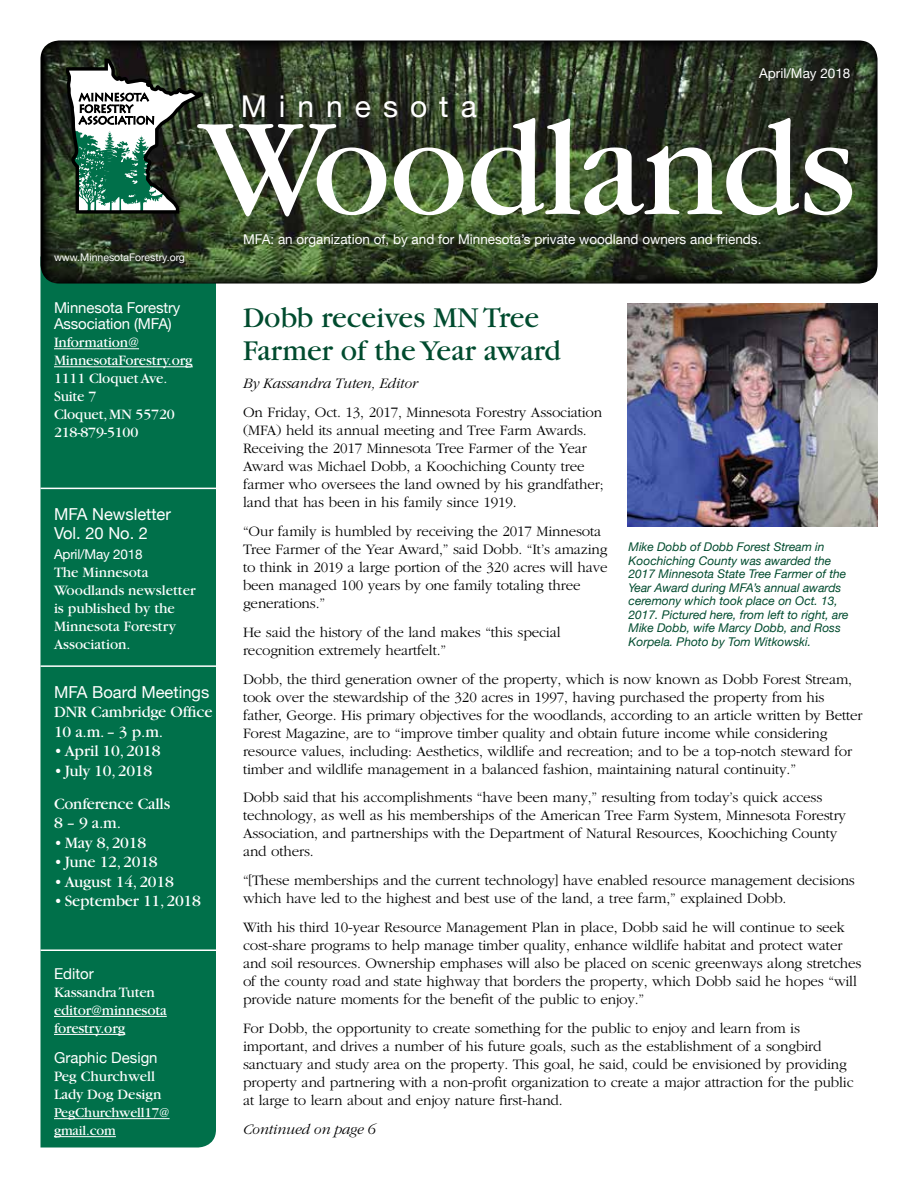
<style>
.page{position:relative;width:918px;height:1188px;background:#fff}
.page>*{position:absolute;margin:0;border:0;box-sizing:border-box;transform-origin:0 0}
.t1{font:144px "Garamond";letter-spacing:-.01em;color:#fff}
.t2{font:30px/33px "Garamond";color:#004b2e}
.t3{font:30px "Helvetica Neue";letter-spacing:.4em;color:#fff}
.t4{font:16.5px/19.5px "Garamond";letter-spacing:-.01em;color:#fff}
.t5{font:16.5px/19.5px "Helvetica Neue";color:#fff}
.t6{font:300 15px/18px "Garamond";letter-spacing:-.01em;color:#000}
.t7{font:15px/18px "Garamond";letter-spacing:-.01em;color:#fff}
.t8{font:15px/16.5px "Helvetica Neue";letter-spacing:-.01em;color:#fff}
.t9{font:italic 300 15px "Garamond";letter-spacing:-.01em;color:#000}
.t10{font:14.25px/18px "Garamond";letter-spacing:-.01em;color:#fff}
.t11{font:13.5px "Helvetica Neue";color:#fff}
.t12{font:italic 12px/13.5px "Helvetica Neue";color:#004b2e}
.t13{font:10.5px "Helvetica Neue";color:#fff}
</style>
<div class="page">
<div style="left:40px;top:269px;width:176px;height:879px;background:#00704a"></div>
<hr style="left:54px;top:348px;width:85px;height:1px;background:#fff">
<hr style="left:54px;top:366px;width:139px;height:1px;background:#fff">
<hr style="left:40px;top:488px;width:176px;height:1px;background:#fff">
<hr style="left:40px;top:665px;width:176px;height:2px;background:#fff">
<hr style="left:40px;top:949px;width:176px;height:2px;background:#fff">
<hr style="left:54px;top:1016px;width:113px;height:1px;background:#fff">
<hr style="left:54px;top:1034px;width:71px;height:1px;background:#fff">
<hr style="left:54px;top:1118px;width:116px;height:1px;background:#fff">
<hr style="left:54px;top:1136px;width:62px;height:1px;background:#fff">
<img style="left:43px;top:41px;width:835px;height:242px">
<svg style="left:66px;top:58px;width:137px;height:156px"></svg>
<img style="left:628px;top:304px;width:250px;height:222px">
<p class="t11" style="left:759px;top:64px;width:93px">April/May 2018</p>
<h2 class="t3" style="left:241px;top:85px;width:238px">Minnesota</h2>
<h1 class="t1" style="left:200px;top:93px;width:657px">Woodlands</h1>
<p class="t13" style="left:54px;top:250px;width:132px">www.MinnesotaForestry.org</p>
<p class="t8" style="left:54px;top:300px;width:128px">Minnesota Forestry<br>Association (MFA)</p>
<p class="t7" style="left:54px;top:334px;width:140px">Information@<br>MinnesotaForestry.org<br>1111 Cloquet Ave.<br>Suite 7<br>Cloquet, MN 55720<br>218-879-5100</p>
<p class="t5" style="left:54px;top:505px;width:119px">MFA Newsletter<br>Vol. 20 No. 2</p>
<p class="t11" style="left:54px;top:544px;width:90px">April/May 2018</p>
<p class="t7" style="left:54px;top:563px;width:143px">The Minnesota<br>Woodlands newsletter is published by the<br>Minnesota Forestry<br>Association.</p>
<p class="t5" style="left:54px;top:683px;width:157px">MFA Board Meetings</p>
<p class="t4" style="left:54px;top:703px;width:160px">DNR Cambridge Office<br>10 a.m. – 3 p.m.</p>
<p class="t4" style="left:54px;top:742px;width:108px">• April 10, 2018</p>
<p class="t4" style="left:54px;top:754px;width:118px;line-height:33px">• July 10, 2018<br>Conference Calls</p>
<p class="t4" style="left:54px;top:814px;width:69px">8 – 9 a.m.</p>
<p class="t4" style="left:54px;top:833px;width:94px">• May 8, 2018</p>
<p class="t4" style="left:54px;top:853px;width:105px">• June 12, 2018</p>
<p class="t4" style="left:54px;top:872px;width:121px">• August 14, 2018</p>
<p class="t4" style="left:54px;top:892px;width:148px">• September 11, 2018</p>
<p class="t8" style="left:54px;top:966px;width:41px">Editor</p>
<p class="t7" style="left:54px;top:983px;width:114px">Kassandra Tuten editor@minnesota forestry.org</p>
<p class="t8" style="left:54px;top:1051px;width:105px">Graphic Design</p>
<p class="t7" style="left:54px;top:1068px;width:109px">Peg Churchwell<br>Lady Dog Design</p>
<p class="t10" style="left:54px;top:1104px;width:117px">PegChurchwell17@ gmail.com</p>
<p class="t11" style="left:243px;top:230px;width:520px">MFA: an organization of, by and for Minnesota’s private woodland owners and friends.</p>
<h2 class="t2" style="left:243px;top:301px;width:319px">Dobb receives MN Tree<br>Farmer of the Year award</h2>
<p class="t9" style="left:243px;top:376px;width:176px">By Kassandra Tuten, Editor</p>
<p class="t6" style="left:243px;top:404px;width:362px">On Friday, Oct. 13, 2017, Minnesota Forestry Association (MFA) held its annual meeting and Tree Farm Awards.<br>Receiving the 2017 Minnesota Tree Farmer of the Year Award was Michael Dobb, a Koochiching County tree farmer who oversees the land owned by his grandfather; land that has been in his family since 1919.</p>
<p class="t6" style="left:243px;top:523px;width:366px">“Our family is humbled by receiving the 2017 Minnesota Tree Farmer of the Year Award,” said Dobb. “It’s amazing to think in 2019 a large portion of the 320 acres will have been managed 100 years by one family totaling three generations.”</p>
<p class="t6" style="left:243px;top:623px;width:319px">He said the history of the land makes “this special recognition extremely heartfelt.”</p>
<p class="t6" style="left:243px;top:670px;width:621px">Dobb, the third generation owner of the property, which is now known as Dobb Forest Stream, took over the stewardship of the 320 acres in 1997, having purchased the property from his father, George. His primary objectives for the woodlands, according to an article written by Better Forest Magazine, are to “improve timber quality and obtain future income while considering resource values, including: Aesthetics, wildlife and recreation; and to be a top-notch steward for timber and wildlife management in a balanced fashion, maintaining natural continuity.”</p>
<p class="t6" style="left:243px;top:789px;width:605px">Dobb said that his accomplishments “have been many,” resulting from today’s quick access technology, as well as his memberships of the American Tree Farm System, Minnesota Forestry Association, and partnerships with the Department of Natural Resources, Koochiching County and others.</p>
<p class="t6" style="left:243px;top:872px;width:613px">“[These memberships and the current technology] have enabled resource management decisions which have led to the highest and best use of the land, a tree farm,” explained Dobb.</p>
<p class="t6" style="left:243px;top:919px;width:620px">With his third 10-year Resource Management Plan in place, Dobb said he will continue to seek cost-share programs to help manage timber quality, enhance wildlife habitat and protect water and soil resources. Ownership emphases will also be placed on scenic greenways along stretches of the county road and state highway that borders the property, which Dobb said he hopes “will provide nature moments for the benefit of the public to enjoy.”</p>
<p class="t6" style="left:243px;top:1019px;width:612px">For Dobb, the opportunity to create something for the public to enjoy and learn from is important, and drives a number of his future goals, such as the establishment of a songbird sanctuary and study area on the property. This goal, he said, could be envisioned by providing property and partnering with a non-profit organization to create a major attraction for the public at large to learn about and enjoy nature first-hand.</p>
<p class="t9" style="left:243px;top:1121px;width:134px">Continued on page 6</p>
<p class="t12" style="left:629px;top:541px;width:222px">Mike Dobb of Dobb Forest Stream in Koochiching County was awarded the 2017 Minnesota State Tree Farmer of the Year Award during MFA’s annual awards ceremony which took place on Oct. 13, 2017. Pictured here, from left to right, are Mike Dobb, wife Marcy Dobb, and Ross Korpela. Photo by Tom Witkowski.</p>
</div>
